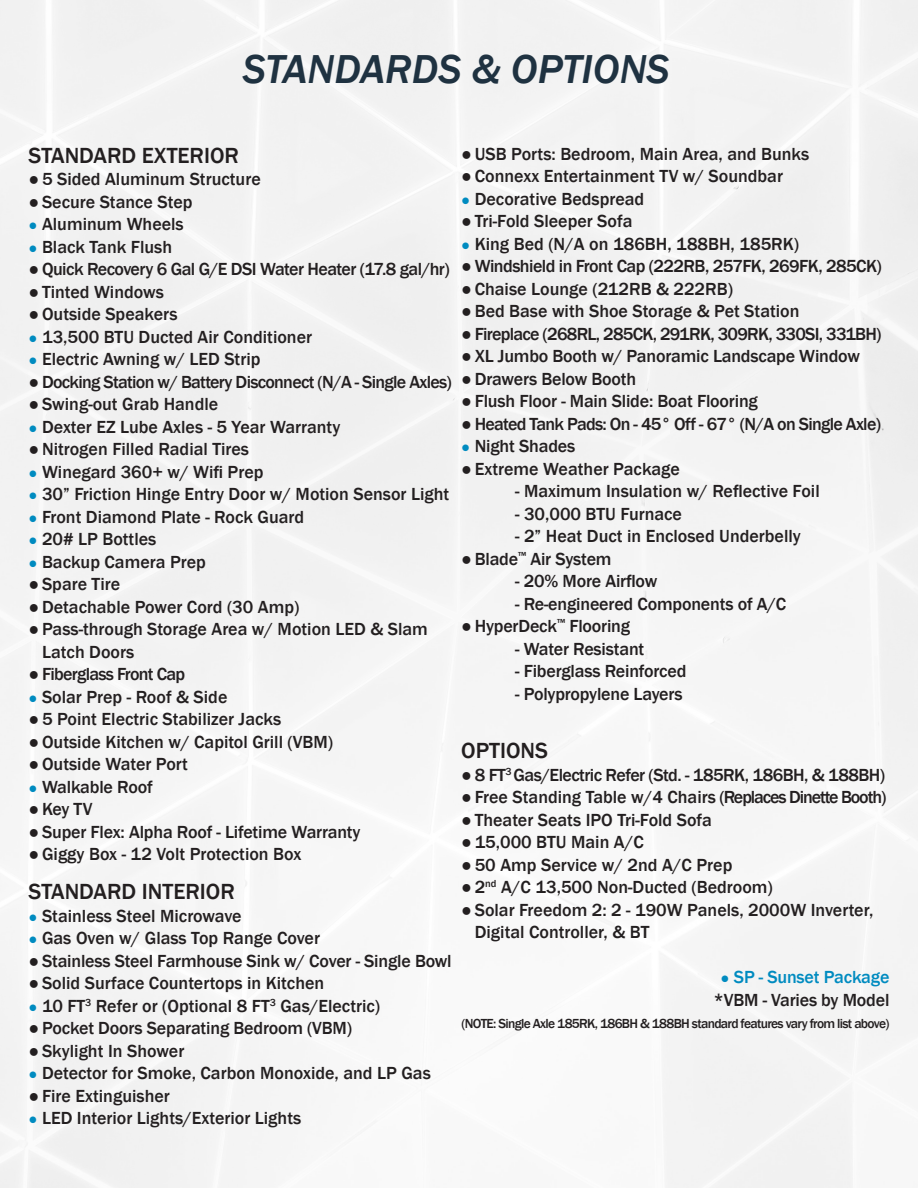
<style>
.page{position:relative;width:918px;height:1188px;background:#fff}
.page>*{position:absolute;margin:0;border:0;box-sizing:border-box;transform-origin:0 0}
.t1{font:italic 500 41.55px "Franklin Gothic";color:#1f3241}
.t2{font:500 22.5px "Franklin Gothic";color:#231f20}
.t3{font:500 18px/22.5px "Franklin Gothic";color:#231f20}
.t4{font:500 18px "Franklin Gothic";letter-spacing:-.04em;color:#231f20}
.t5{font:500 18px "Franklin Gothic";letter-spacing:-.03em;color:#231f20}
.t6{font:500 18px "Franklin Gothic";letter-spacing:-.045em;color:#231f20}
.t7{font:500 18px "Franklin Gothic";letter-spacing:-.01em;color:#008bc0}
.t8{font:500 13.5px "Franklin Gothic";letter-spacing:-.05em;color:#231f20}
.s1{font-weight:400}
.s2{font-weight:400;font-size:15px;color:#008bc0}
.s3{font-weight:400;font-size:15px}
</style>
<div class="page">
<p class="t1" style="left:243px;top:44px;width:428px">STANDARDS &amp; OPTIONS</p>
<p class="t2" style="left:29px;top:141px;width:212px">STANDARD EXTERIOR</p>
<p class="t3" style="left:29px;top:168px;width:234px"><span class="s1">●</span>5 Sided Aluminum Structure</p>
<p class="t3" style="left:29px;top:191px;width:165px"><span class="s1">●</span>Secure Stance Step</p>
<p class="t3" style="left:29px;top:213px;width:157px"><span class="s2">●</span> Aluminum Wheels</p>
<p class="t3" style="left:29px;top:236px;width:145px"><span class="s2">●</span> Black Tank Flush</p>
<p class="t5" style="left:29px;top:258px;width:423px"><span class="s1">●</span> Quick Recovery 6 Gal G/E DSI Water Heater (17.8 gal/hr)</p>
<p class="t3" style="left:29px;top:281px;width:137px"><span class="s1">●</span>Tinted Windows</p>
<p class="t3" style="left:29px;top:303px;width:151px"><span class="s1">●</span>Outside Speakers</p>
<p class="t3" style="left:29px;top:326px;width:285px"><span class="s2">●</span> 13,500 BTU Ducted Air Conditioner</p>
<p class="t3" style="left:29px;top:348px;width:233px"><span class="s2">●</span> Electric Awning w/ LED Strip</p>
<p class="t4" style="left:29px;top:371px;width:425px"><span class="s1">●</span> Docking Station w/ Battery Disconnect (N/A - Single Axles)</p>
<p class="t3" style="left:29px;top:393px;width:191px"><span class="s1">●</span>Swing-out Grab Handle</p>
<p class="t3" style="left:29px;top:416px;width:313px"><span class="s2">●</span> Dexter EZ Lube Axles - 5 Year Warranty</p>
<p class="t3" style="left:29px;top:438px;width:222px"><span class="s1">●</span>Nitrogen Filled Radial Tires</p>
<p class="t3" style="left:29px;top:461px;width:237px"><span class="s2">●</span> Winegard 360+ w/ Wifi Prep</p>
<p class="t3" style="left:29px;top:483px;width:422px"><span class="s2">●</span> 30” Friction Hinge Entry Door w/ Motion Sensor Light</p>
<p class="t3" style="left:29px;top:506px;width:277px"><span class="s2">●</span> Front Diamond Plate - Rock Guard</p>
<p class="t3" style="left:29px;top:528px;width:129px"><span class="s2">●</span> 20# LP Bottles</p>
<p class="t3" style="left:29px;top:551px;width:179px"><span class="s2">●</span> Backup Camera Prep</p>
<p class="t3" style="left:29px;top:573px;width:93px"><span class="s1">●</span>Spare Tire</p>
<p class="t3" style="left:29px;top:596px;width:272px"><span class="s1">●</span>Detachable Power Cord (30 Amp)</p>
<p class="t3" style="left:42px;top:618px;width:387px;text-indent:-14px"><span class="s1">●</span>Pass-through Storage Area w/ Motion LED &amp; Slam<br>Latch Doors</p>
<p class="t4" style="left:29px;top:663px;width:158px"><span class="s1">●</span> Fiberglass Front Cap</p>
<p class="t3" style="left:29px;top:686px;width:200px"><span class="s2">●</span> Solar Prep - Roof &amp; Side</p>
<p class="t3" style="left:29px;top:708px;width:254px"><span class="s1">●</span>5 Point Electric Stabilizer Jacks</p>
<p class="t3" style="left:29px;top:731px;width:306px"><span class="s1">●</span>Outside Kitchen w/ Capitol Grill (VBM)</p>
<p class="t3" style="left:29px;top:753px;width:161px"><span class="s1">●</span>Outside Water Port</p>
<p class="t3" style="left:29px;top:776px;width:126px"><span class="s2">●</span> Walkable Roof</p>
<p class="t3" style="left:29px;top:798px;width:65px"><span class="s1">●</span>Key TV</p>
<p class="t3" style="left:29px;top:821px;width:333px"><span class="s1">●</span> Super Flex: Alpha Roof - Lifetime Warranty</p>
<p class="t3" style="left:29px;top:843px;width:274px"><span class="s1">●</span>Giggy Box - 12 Volt Protection Box</p>
<p class="t2" style="left:29px;top:878px;width:208px">STANDARD INTERIOR</p>
<p class="t3" style="left:29px;top:905px;width:215px"><span class="s2">●</span> Stainless Steel Microwave</p>
<p class="t3" style="left:29px;top:927px;width:293px"><span class="s2">●</span> Gas Oven w/ Glass Top Range Cover</p>
<p class="t3" style="left:29px;top:950px;width:425px"><span class="s1">●</span> Stainless Steel Farmhouse Sink w/ Cover - Single Bowl</p>
<p class="t3" style="left:29px;top:972px;width:297px"><span class="s1">●</span>Solid Surface Countertops in Kitchen</p>
<p class="t3" style="left:29px;top:995px;width:353px"><span class="s2">●</span> 10 FT<sup>3</sup> Refer or (Optional 8 FT<sup>3</sup> Gas/Electric)</p>
<p class="t3" style="left:29px;top:1017px;width:325px"><span class="s1">●</span> Pocket Doors Separating Bedroom (VBM)</p>
<p class="t3" style="left:29px;top:1040px;width:157px"><span class="s1">●</span>Skylight In Shower</p>
<p class="t3" style="left:29px;top:1062px;width:404px"><span class="s2">●</span> Detector for Smoke, Carbon Monoxide, and LP Gas</p>
<p class="t3" style="left:29px;top:1085px;width:143px"><span class="s1">●</span>Fire Extinguisher</p>
<p class="t3" style="left:29px;top:1107px;width:274px"><span class="s2">●</span> LED Interior Lights/Exterior Lights</p>
<p class="t3" style="left:461px;top:143px;width:350px"><span class="s1">●</span>USB Ports: Bedroom, Main Area, and Bunks</p>
<p class="t3" style="left:461px;top:165px;width:323px"><span class="s1">●</span>Connexx Entertainment TV w/ Soundbar</p>
<p class="t3" style="left:461px;top:188px;width:185px"><span class="s2">●</span> Decorative Bedspread</p>
<p class="t3" style="left:461px;top:210px;width:173px"><span class="s1">●</span>Tri-Fold Sleeper Sofa</p>
<p class="t3" style="left:461px;top:233px;width:339px"><span class="s2">●</span> King Bed (N/A on 186BH, 188BH, 185RK)</p>
<p class="t5" style="left:461px;top:255px;width:422px"><span class="s1">●</span> Windshield in Front Cap (222RB, 257FK, 269FK, 285CK)</p>
<p class="t3" style="left:461px;top:278px;width:273px"><span class="s1">●</span>Chaise Lounge (212RB &amp; 222RB)</p>
<p class="t3" style="left:461px;top:300px;width:340px"><span class="s1">●</span>Bed Base with Shoe Storage &amp; Pet Station</p>
<p class="t4" style="left:461px;top:322px;width:422px"><span class="s1">●</span> Fireplace (268RL, 285CK, 291RK, 309RK, 330SI, 331BH)</p>
<p class="t3" style="left:461px;top:345px;width:400px"><span class="s1">●</span> XL Jumbo Booth w/ Panoramic Landscape Window</p>
<p class="t3" style="left:461px;top:368px;width:176px"><span class="s1">●</span> Drawers Below Booth</p>
<p class="t3" style="left:461px;top:390px;width:298px"><span class="s1">●</span> Flush Floor - Main Slide: Boat Flooring</p>
<p class="t4" style="left:461px;top:412px;width:421px"><span class="s1">●</span> Heated Tank Pads: On - 45° Off - 67° (N/A on Single Axle)</p>
<p class="t3" style="left:461px;top:435px;width:116px"><span class="s2">●</span> Night Shades</p>
<p class="t3" style="left:461px;top:458px;width:220px"><span class="s1">●</span>Extreme Weather Package</p>
<p class="t3" style="left:515px;top:480px;width:306px">- Maximum Insulation w/ Reflective Foil</p>
<p class="t3" style="left:515px;top:503px;width:168px">- 30,000 BTU Furnace</p>
<p class="t3" style="left:515px;top:525px;width:287px">- 2” Heat Duct in Enclosed Underbelly</p>
<p class="t3" style="left:461px;top:548px;width:152px"><span class="s1">●</span> Blade<sup>™</sup> Air System</p>
<p class="t3" style="left:515px;top:570px;width:144px">- 20% More Airflow</p>
<p class="t3" style="left:515px;top:593px;width:273px">- Re-engineered Components of A/C</p>
<p class="t3" style="left:461px;top:615px;width:170px"><span class="s1">●</span> HyperDeck<sup>™</sup> Flooring</p>
<p class="t3" style="left:515px;top:638px;width:131px">- Water Resistant</p>
<p class="t3" style="left:515px;top:660px;width:173px">- Fiberglass Reinforced</p>
<p class="t3" style="left:515px;top:683px;width:169px">- Polypropylene Layers</p>
<p class="t2" style="left:461px;top:737px;width:88px">OPTIONS</p>
<p class="t5" style="left:461px;top:763px;width:425px"><span class="s1">●</span> 8 FT<sup>3</sup> Gas/Electric Refer (Std. - 185RK, 186BH, &amp; 188BH)</p>
<p class="t6" style="left:461px;top:786px;width:427px"><span class="s1">●</span> Free Standing Table w/4 Chairs (Replaces Dinette Booth)</p>
<p class="t3" style="left:461px;top:809px;width:252px"><span class="s1">●</span>Theater Seats IPO Tri-Fold Sofa</p>
<p class="t3" style="left:461px;top:831px;width:184px"><span class="s1">●</span>15,000 BTU Main A/C</p>
<p class="t3" style="left:461px;top:854px;width:273px"><span class="s1">●</span>50 Amp Service w/ 2nd A/C Prep</p>
<p class="t3" style="left:461px;top:876px;width:313px"><span class="s1">●</span>2<sup>nd</sup> A/C 13,500 Non-Ducted (Bedroom)</p>
<p class="t3" style="left:475px;top:899px;width:400px;text-indent:-14px"><span class="s1">●</span>Solar Freedom 2: 2 - 190W Panels, 2000W Inverter,<br>Digital Controller, &amp; BT</p>
<p class="t7" style="left:720px;top:966px;width:170px"><span class="s3">●</span> SP - Sunset Package</p>
<p class="t3" style="left:714px;top:989px;width:177px">*VBM - Varies by Model</p>
<p class="t8" style="left:462px;top:1015px;width:429px">(NOTE: Single Axle 185RK, 186BH &amp; 188BH standard features vary from list above)</p>
</div>
